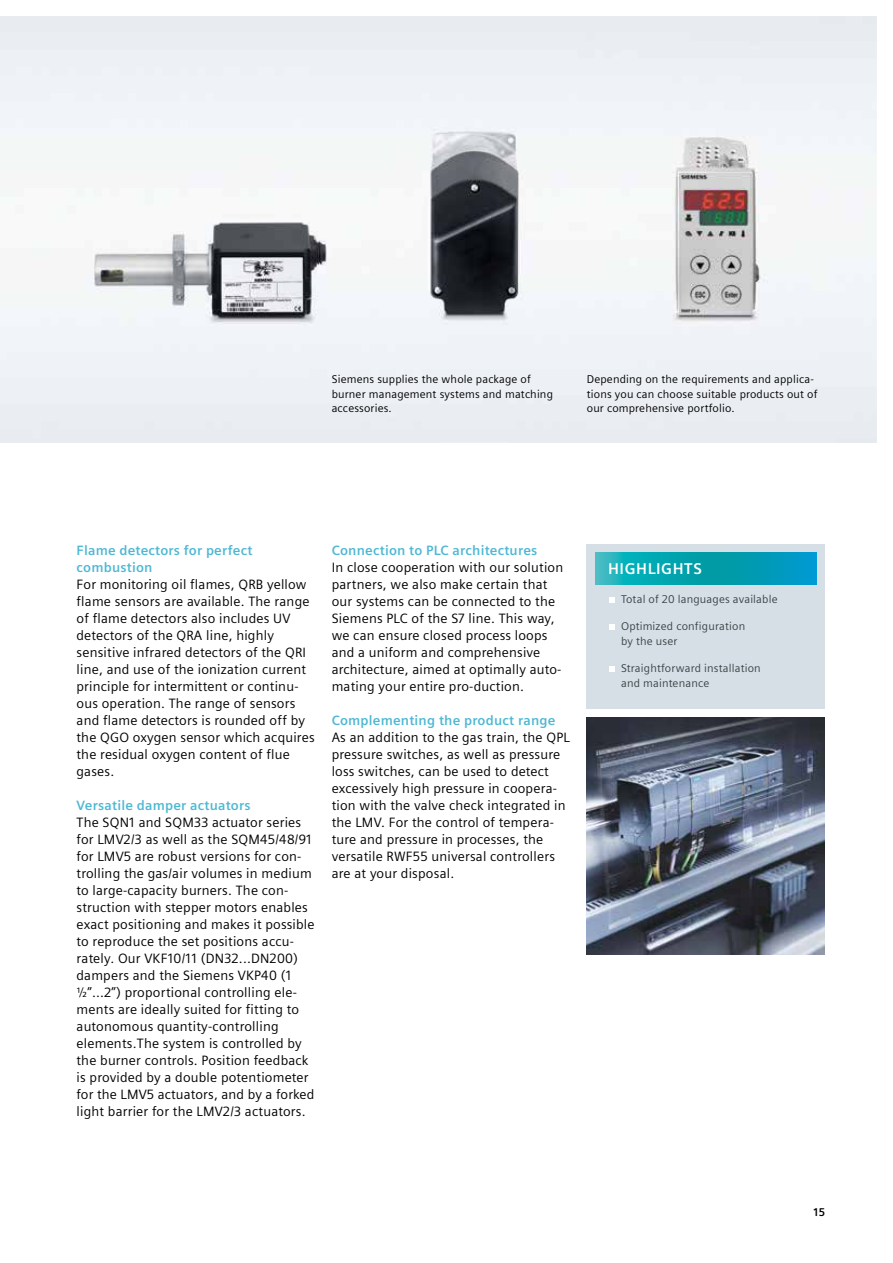
<style>
.page{position:relative;width:893px;height:1263px;background:#fff}
.page>*{position:absolute;margin:0;border:0;box-sizing:border-box;transform-origin:0 0}
.t1{font:700 15.6px "Siemens Sans";letter-spacing:.035em;color:#fff}
.t2{font:13.5px/17px "Siemens Sans";letter-spacing:.015em;color:#000}
.t3{font:700 13.5px/17px "Siemens Sans";letter-spacing:.015em;color:#4eb8d4}
.t4{font:11.25px/14.7px "Siemens Sans";letter-spacing:.015em;color:#000}
.t5{font:11.25px/14.7px "Siemens Sans";letter-spacing:.015em;color:#394448}
.t6{font:700 11.25px "Siemens Sans";color:#000}
</style>
<div class="page">
<img style="left:0;top:17px;width:876px;height:425px">
<img style="left:587px;top:718px;width:238px;height:237px">
<div style="left:587px;top:544px;width:238px;height:165px;background:#d5dfe5"></div>
<svg style="left:609px;top:597px;width:6px;height:6px"></svg>
<svg style="left:609px;top:624px;width:6px;height:6px"></svg>
<svg style="left:609px;top:667px;width:6px;height:5px"></svg>
<svg style="left:595px;top:553px;width:221px;height:32px;background:#06a2b6"></svg>
<p class="t4" style="left:332px;top:372px;width:223px">Siemens supplies the whole package of burner management systems and matching accessories.</p>
<p class="t4" style="left:587px;top:372px;width:232px">Depending on the requirements and applica&shy;tions you can choose suitable products out of our comprehensive portfolio.</p>
<p class="t3" style="left:77px;top:543px;width:177px">Flame detectors for perfect combustion</p>
<p class="t2" style="left:77px;top:577px;width:240px">For monitoring oil flames, QRB yellow flame sensors are available. The range of flame detectors also includes UV detectors of the QRA line, highly sensitive infrared detectors of the QRI line, and use of the ionization current principle for intermittent or continu&shy;ous operation. The range of sensors and flame detectors is rounded off by the QGO oxygen sensor which acquires the residual oxygen content of flue gases.</p>
<p class="t3" style="left:77px;top:798px;width:176px">Versatile damper actuators</p>
<p class="t2" style="left:77px;top:815px;width:240px">The SQN1 and SQM33 actuator series for LMV2/3 as well as the SQM45/48/91 for LMV5 are robust versions for con&shy;trolling the gas/air volumes in medium to large-capacity burners. The con&shy;struction with stepper motors enables exact positioning and makes it possible to reproduce the set positions accu&shy;rately. Our VKF10/11 (DN32...DN200) dampers and the Siemens VKP40 (1 ½”...2”) proportional controlling ele&shy;ments are ideally suited for fitting to autonomous quantity-controlling elements.The system is controlled by the burner controls. Position feedback is provided by a double potentiometer for the LMV5 actuators, and by a forked light barrier for the LMV2/3 actuators.</p>
<p class="t3" style="left:332px;top:543px;width:207px">Connection to PLC architectures</p>
<p class="t2" style="left:332px;top:560px;width:233px">In close cooperation with our solution partners, we also make certain that our systems can be connected to the Siemens PLC of the S7 line. This way, we can ensure closed process loops and a uniform and comprehensive architecture, aimed at optimally auto&shy;mating your entire pro-duction.</p>
<p class="t3" style="left:332px;top:713px;width:225px">Complementing the product range</p>
<p class="t2" style="left:332px;top:730px;width:240px">As an addition to the gas train, the QPL pressure switches, as well as pressure loss switches, can be used to detect excessively high pressure in coopera&shy;tion with the valve check integrated in the LMV. For the control of tempera&shy;ture and pressure in processes, the versatile RWF55 universal controllers are at your disposal.</p>
<p class="t1" style="left:608px;top:562px;width:95px">HIGHLIGHTS</p>
<p class="t5" style="left:621px;top:593px;width:158px">Total of 20 languages available</p>
<p class="t5" style="left:621px;top:620px;width:126px">Optimized configuration by the user</p>
<p class="t5" style="left:621px;top:662px;width:141px">Straightforward installation and maintenance</p>
<p class="t6" style="left:813px;top:1208px;width:13px">15</p>
</div>
